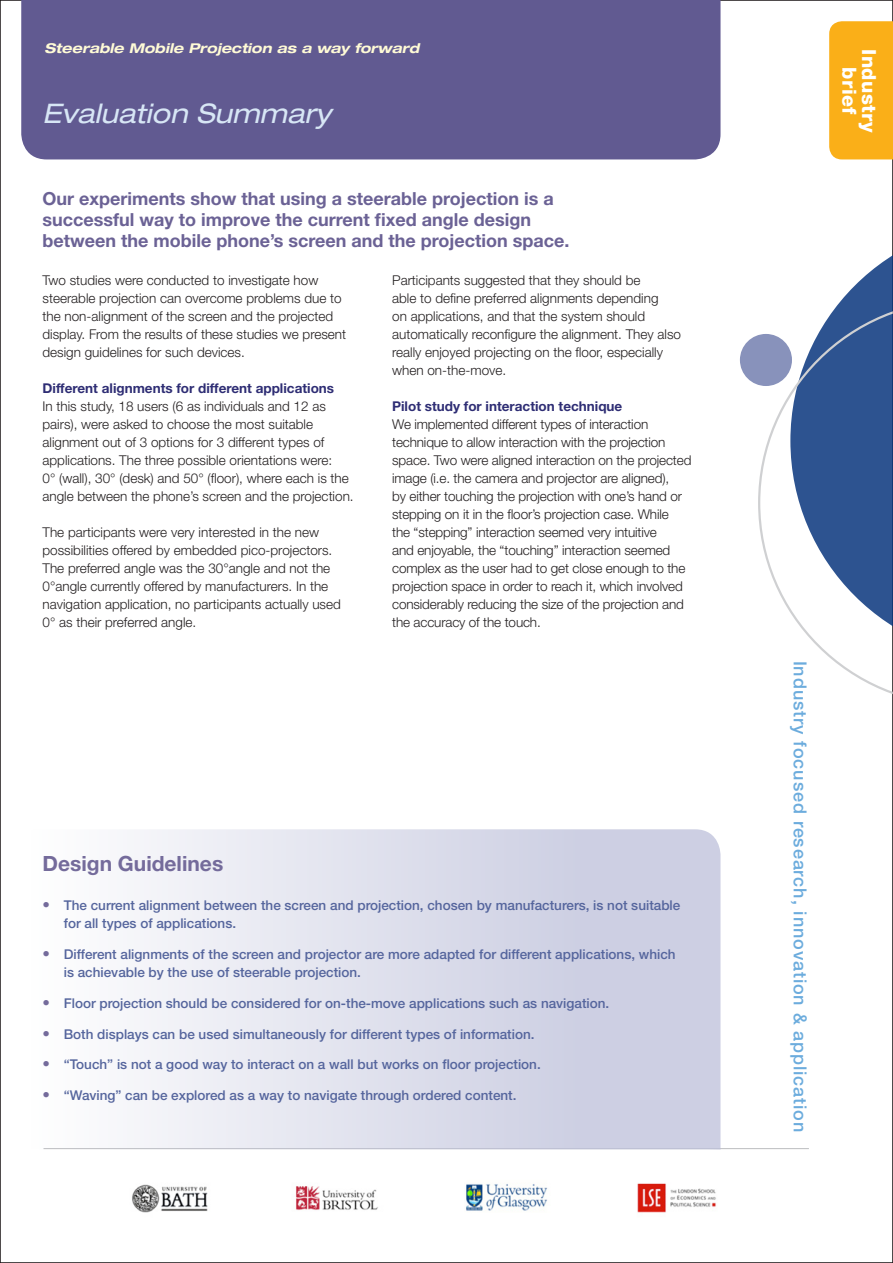
<style>
.page{position:relative;width:893px;height:1263px;background:#fff}
.page>*{position:absolute;margin:0;border:0;box-sizing:border-box;transform-origin:0 0}
.t1{font:italic expanded 27px "Helvetica Neue";color:#d7e6f5}
.t2{font:700 21px "Helvetica Neue";color:#746b9b}
.t3{font:800 19.5px "Helvetica Neue";letter-spacing:.025em;color:#fff}
.t4{font:700 18px/21px "Helvetica Neue";color:#6b6295}
.t5{font:500 18px "Helvetica Neue";letter-spacing:.05em;color:#6cacdd}
.t6{font:300 13.5px/18px "Helvetica Neue";color:#231f20}
.t7{font:500 13.5px/18px "Helvetica Neue";color:#55659d}
.t8{font:700 13.5px "Helvetica Neue";color:#2e2d74}
.t9{font:italic 700 expanded 13.5px "Helvetica Neue";color:#fffbd6}
.s1{font-weight:300;font-size:15px;color:#746b9b}
</style>
<div class="page">
<div style="left:21px;top:1px;width:699px;height:158px;background:#615a91"></div>
<img style="left:132px;top:1183px;width:584px;height:30px">
<hr style="left:44px;top:1148px;width:765px;height:1px;background:#bcbdc0">
<svg style="left:0;top:829px;width:720px;height:321px"></svg>
<svg style="left:842px;top:222px;width:51px;height:77px"></svg>
<svg style="left:758px;top:299px;width:135px;height:407px"></svg>
<div style="left:740px;top:334px;width:52px;height:52px;background:#8892bb;border-radius:50%"></div>
<div style="left:829px;top:21px;width:64px;height:138px;background:#faaf18"></div>
<p class="t9" style="left:45px;top:40px;width:376px">Steerable Mobile Projection as a way forward</p>
<p class="t1" style="left:43px;top:97px;width:290px">Evaluation Summary</p>
<p class="t4" style="left:43px;top:188px;width:528px">Our experiments show that using a steerable projection is a successful way to improve the current fixed angle design between the mobile phone’s screen and the projection space.</p>
<p class="t6" style="left:43px;top:271px;width:305px">Two studies were conducted to investigate how steerable projection can overcome problems due to the non-alignment of the screen and the projected display. From the results of these studies we present design guidelines for such devices.</p>
<p class="t8" style="left:43px;top:380px;width:293px">Different alignments for different applications</p>
<p class="t6" style="left:43px;top:397px;width:313px">In this study, 18 users (6 as individuals and 12 as pairs), were asked to choose the most suitable alignment out of 3 options for 3 different types of applications. The three possible orientations were:<br>0° (wall), 30° (desk) and 50° (floor), where each is the angle between the phone’s screen and the projection.</p>
<p class="t6" style="left:43px;top:523px;width:300px">The participants were very interested in the new possibilities offered by embedded pico-projectors.<br>The preferred angle was the 30°angle and not the 0°angle currently offered by manufacturers. In the navigation application, no participants actually used 0° as their preferred angle.</p>
<p class="t6" style="left:392px;top:271px;width:290px">Participants suggested that they should be<br>able to define preferred alignments depending<br>on applications, and that the system should automatically reconfigure the alignment. They also really enjoyed projecting on the floor, especially when on-the-move.</p>
<p class="t8" style="left:392px;top:398px;width:232px">Pilot study for interaction technique</p>
<p class="t6" style="left:392px;top:415px;width:301px">We implemented different types of interaction technique to allow interaction with the projection space. Two were aligned interaction on the projected image (i.e. the camera and projector are aligned),<br>by either touching the projection with one’s hand or stepping on it in the floor’s projection case. While<br>the “stepping” interaction seemed very intuitive<br>and enjoyable, the “touching” interaction seemed complex as the user had to get close enough to the projection space in order to reach it, which involved considerably reducing the size of the projection and the accuracy of the touch.</p>
<p class="t2" style="left:43px;top:851px;width:182px">Design Guidelines</p>
<p class="t7" style="left:64px;top:896px;width:618px;text-indent:-21px"><span class="s1">•</span> The current alignment between the screen and projection, chosen by manufacturers, is not suitable for all types of applications.</p>
<p class="t7" style="left:64px;top:945px;width:613px;text-indent:-21px"><span class="s1">•</span> Different alignments of the screen and projector are more adapted for different applications, which is achievable by the use of steerable projection.</p>
<p class="t7" style="left:43px;top:994px;width:568px"><span class="s1">•</span> Floor projection should be considered for on-the-move applications such as navigation.</p>
<p class="t7" style="left:43px;top:1024px;width:493px"><span class="s1">•</span> Both displays can be used simultaneously for different types of information.</p>
<p class="t7" style="left:43px;top:1055px;width:500px"><span class="s1">•</span> “Touch” is not a good way to interact on a wall but works on floor projection.</p>
<p class="t7" style="left:43px;top:1086px;width:475px"><span class="s1">•</span> “Waving” can be explored as a way to navigate through ordered content.</p>
<p class="t3" style="left:881px;top:49px;width:85px;rotate:90deg">Industry</p>
<p class="t3" style="left:861px;top:67px;width:49px;rotate:90deg">brief</p>
<p class="t5" style="left:811px;top:660px;width:473px;rotate:90deg">Industry focused research, innovation &amp; application</p>
</div>
